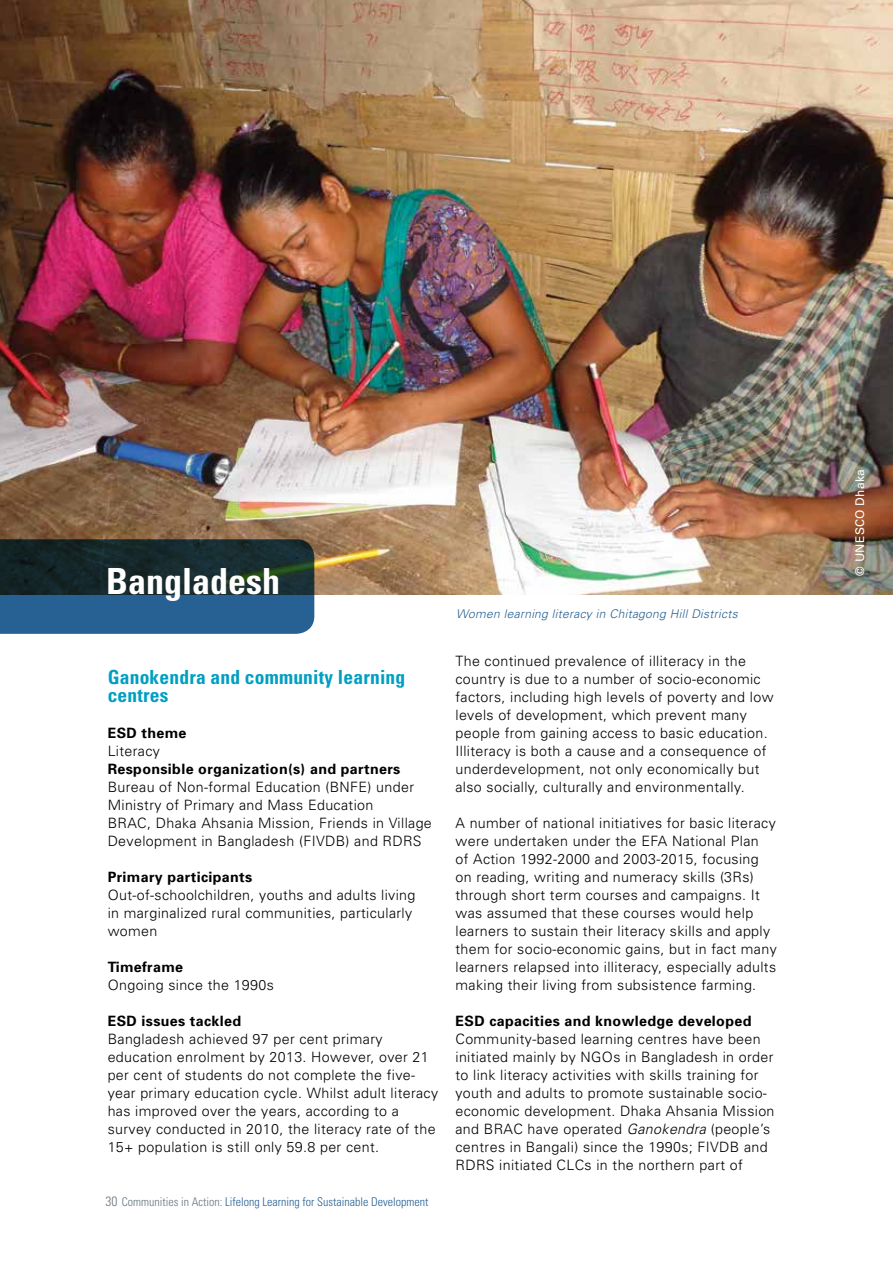
<style>
.page{position:relative;width:893px;height:1263px;background:#fff}
.page>*{position:absolute;margin:0;border:0;box-sizing:border-box;transform-origin:0 0}
.t1{font:700 condensed 36px "Univers";color:#fff}
.t2{font:700 condensed 19.5px/18px "Univers";letter-spacing:.01em;color:#009fc2}
.t3{font:300 14.25px/18px "Univers";letter-spacing:.025em;color:#000}
.t4{font:300 condensed 12px "Univers";color:#276092}
.t5{font:italic 300 12px "Univers";letter-spacing:.025em;color:#276092}
.t6{font:12px "Univers";letter-spacing:.025em;color:#fff}
.s1{font-weight:700}
.s2{font-size:13.5px;color:#667680}
.s3{color:#667680}
.s4{font-style:italic}
</style>
<div class="page">
<img style="left:0;top:0;width:893px;height:594px">
<svg style="left:0;top:539px;width:314px;height:95px;background:#1e4156"></svg>
<p class="t1" style="left:106px;top:559px;width:175px">Bangladesh</p>
<p class="t2" style="left:108px;top:668px;width:299px">Ganokendra and community learning centres</p>
<p class="t3" style="left:108px;top:724px;width:326px"><span class="s1">ESD theme<br></span>Literacy<br><span class="s1">Responsible organization(s) and partners </span>Bureau of Non-formal Education (BNFE) under Ministry of Primary and Mass Education<br>BRAC, Dhaka Ahsania Mission, Friends in Village Development in Bangladesh (FIVDB) and RDRS</p>
<p class="t3" style="left:108px;top:868px;width:309px"><span class="s1">Primary participants<br></span>Out-of-schoolchildren, youths and adults living in marginalized rural communities, particularly women</p>
<p class="t3" style="left:108px;top:958px;width:168px"><span class="s1">Timeframe<br></span>Ongoing since the 1990s</p>
<p class="t3" style="left:108px;top:1012px;width:332px"><span class="s1">ESD issues tackled<br></span>Bangladesh achieved 97 per cent primary education enrolment by 2013. However, over 21 per cent of students do not complete the five&shy;year primary education cycle. Whilst adult literacy has improved over the years, according to a survey conducted in 2010, the literacy rate of the 15+ population is still only 59.8 per cent.</p>
<p class="t4" style="left:105px;top:1195px;width:324px"><span class="s2">30</span> <span class="s3">Communities in Action:</span> Lifelong Learning for Sustainable Development</p>
<p class="t5" style="left:456px;top:606px;width:283px">Women learning literacy in Chitagong Hill Districts</p>
<p class="t3" style="left:455px;top:652px;width:320px">The continued prevalence of illiteracy in the country is due to a number of socio-economic factors, including high levels of poverty and low levels of development, which prevent many people from gaining access to basic education.<br>Illiteracy is both a cause and a consequence of underdevelopment, not only economically but also socially, culturally and environmentally.</p>
<p class="t3" style="left:455px;top:813px;width:323px">A number of national initiatives for basic literacy were undertaken under the EFA National Plan<br>of Action 1992-2000 and 2003-2015, focusing on reading, writing and numeracy skills (3Rs) through short term courses and campaigns. It was assumed that these courses would help learners to sustain their literacy skills and apply them for socio-economic gains, but in fact many learners relapsed into illiteracy, especially adults making their living from subsistence farming.</p>
<p class="t3" style="left:455px;top:1011px;width:321px"><span class="s1">ESD capacities and knowledge developed </span>Community-based learning centres have been initiated mainly by NGOs in Bangladesh in order to link literacy activities with skills training for youth and adults to promote sustainable socio&shy;economic development. Dhaka Ahsania Mission and BRAC have operated <span class="s4">Ganokendra</span> (people’s centres in Bangali) since the 1990s; FIVDB and RDRS initiated CLCs in the northern part of</p>
<p class="t6" style="left:852px;top:576px;width:108px;rotate:-90deg">© UNESCO Dhaka</p>
</div>
